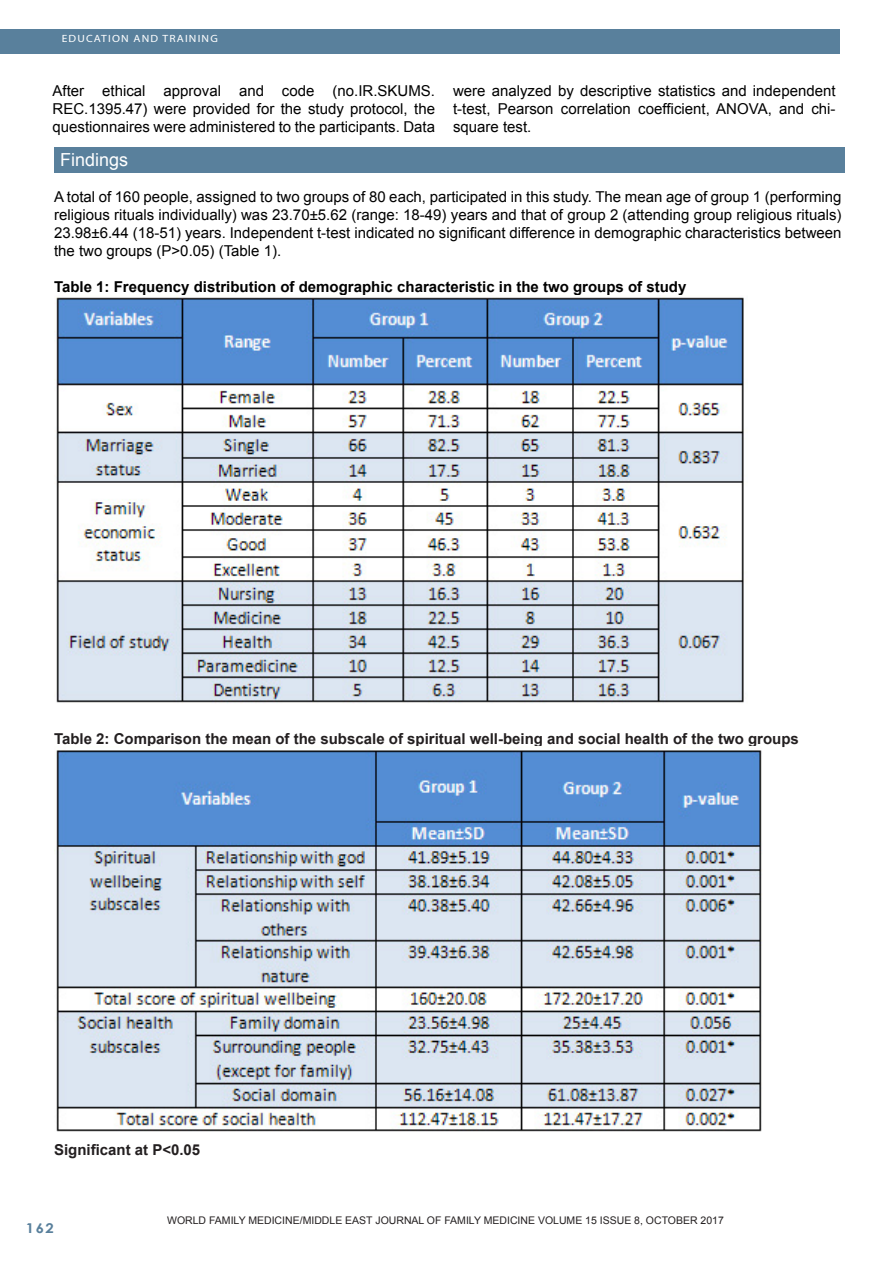
<style>
.page{position:relative;width:893px;height:1263px;background:#fff}
.page>*{position:absolute;margin:0;border:0;box-sizing:border-box;transform-origin:0 0}
.Footnote_Text{font:18px "Arial";color:#fff}
.Footnote_Text-2{font:15px/18px "Arial";color:#000;text-align:justify}
.Footnote_Text-3{font:700 15px "Arial";color:#231f20}
.Footnote_Text-4{font:700 15px "Arial";color:#000}
.t1{font:700 13.5px "Century Gothic";color:#59809c;scale:1.1 1}
.Footnote_Text-5{font:10.5px "Arial";color:#231f20}
.t2{font:10.5px "Myriad";letter-spacing:.1em;color:#fff;scale:1.1 1}
</style>
<div class="page">
<div style="left:0;top:30px;width:840px;height:24px;background:#59809c"></div>
<div style="left:54px;top:147px;width:790px;height:25px;background:#59809c"></div>
<img style="left:54px;top:295px;width:690px;height:408px">
<img style="left:54px;top:750px;width:708px;height:382px">
<p class="t2" style="left:62px;top:34px;width:143px">EDUCATION AND TRAINING</p>
<p class="Footnote_Text-2" style="left:52px;top:82px;width:384px">After ethical approval and code (no.IR.SKUMS.<br>REC.1395.47) were provided for the study protocol, the questionnaires were administered to the participants. Data</p>
<p class="Footnote_Text-2" style="left:453px;top:82px;width:384px">were analyzed by descriptive statistics and independent t-test, Pearson correlation coefficient, ANOVA, and chi&shy;square test.</p>
<p class="Footnote_Text" style="left:60px;top:148px;width:70px">Findings</p>
<p class="Footnote_Text-2" style="left:54px;top:188px;width:789px">A total of 160 people, assigned to two groups of 80 each, participated in this study. The mean age of group 1 (performing religious rituals individually) was 23.70±5.62 (range: 18-49) years and that of group 2 (attending group religious rituals)<br>23.98±6.44 (18-51) years. Independent t-test indicated no significant difference in demographic characteristics between the two groups (P&gt;0.05) (Table 1).</p>
<p class="Footnote_Text-4" style="left:54px;top:277px;width:634px">Table 1: Frequency distribution of demographic characteristic in the two groups of study</p>
<p class="Footnote_Text-3" style="left:54px;top:728px;width:746px">Table 2: Comparison the mean of the subscale of spiritual well-being and social health of the two groups</p>
<p class="Footnote_Text-3" style="left:54px;top:1139px;width:148px">Significant at P&lt;0.05</p>
<p class="t1" style="left:26px;top:1217px;width:27px">162</p>
<p class="Footnote_Text-5" style="left:167px;top:1214px;width:558px">WORLD FAMILY MEDICINE/MIDDLE EAST JOURNAL OF FAMILY MEDICINE VOLUME 15 ISSUE 8, OCTOBER 2017</p>
</div>
